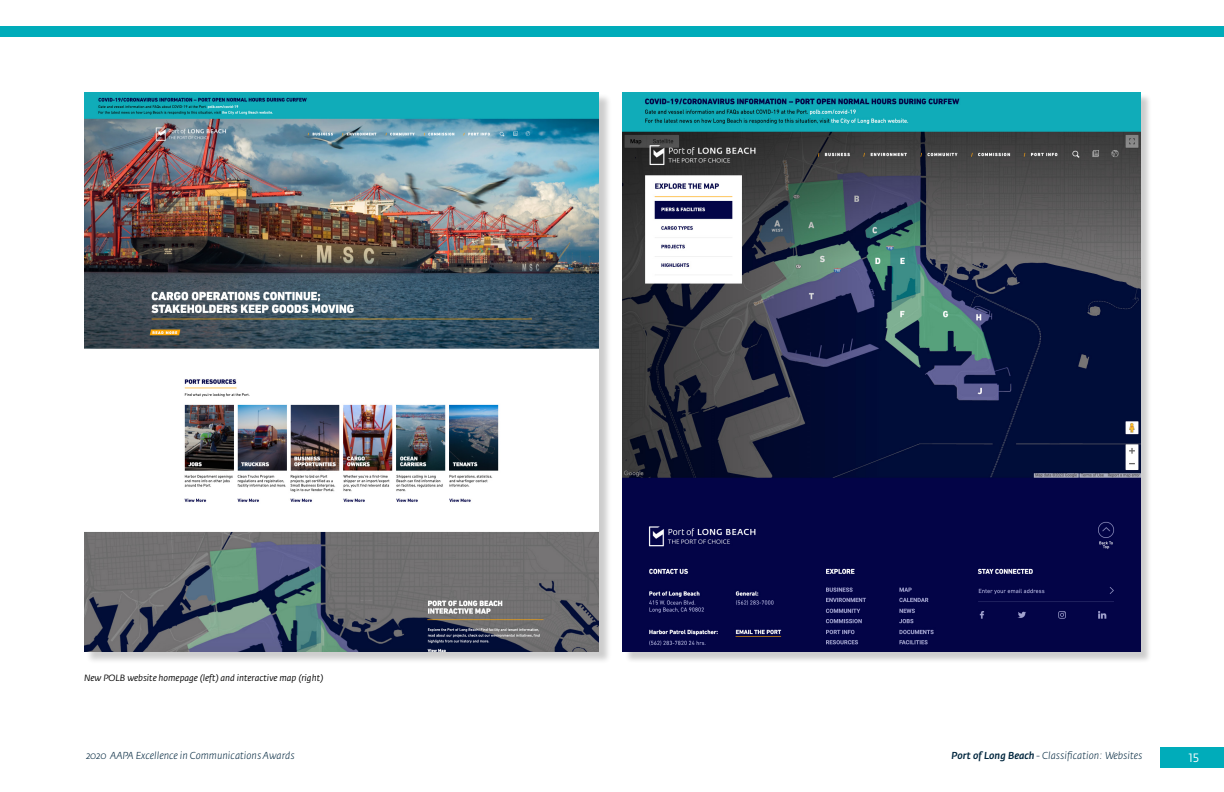
<style>
.page{position:relative;width:1224px;height:792px;background:#fff}
.page>*{position:absolute;margin:0;border:0;box-sizing:border-box;transform-origin:0 0}
.t1{font:12px "Fedra Sans Std";color:#fff}
.t2{font:italic 300 10px "Fedra Sans Std";color:#00263e}
.t3{font:italic 9px "Fedra Sans Std";color:#000}
.s1{font-weight:500}
</style>
<div class="page">
<div style="left:612px;top:26px;width:612px;height:12px;background:#00acba"></div>
<div style="left:1161px;top:748px;width:63px;height:20px;background:#00acba"></div>
<div style="left:0;top:26px;width:612px;height:12px;background:#00acba"></div>
<div style="left:624px;top:94px;width:528px;height:569px;background:#000;opacity:.2"></div>
<img style="left:623px;top:92px;width:518px;height:560px">
<div style="left:85px;top:93px;width:527px;height:572px;background:#000;opacity:.2"></div>
<img style="left:84px;top:92px;width:515px;height:560px">
<p class="t3" style="left:84px;top:672px;width:241px">New POLB website homepage (left) and interactive map (right)</p>
<p class="t2" style="left:86px;top:750px;width:210px">2020 AAPA Excellence in Communications Awards</p>
<p class="t2" style="left:952px;top:750px;width:192px"><span class="s1">Port of Long Beach</span> - Classification: Websites</p>
<p class="t1" style="left:1189px;top:750px;width:12px">15</p>
</div>
